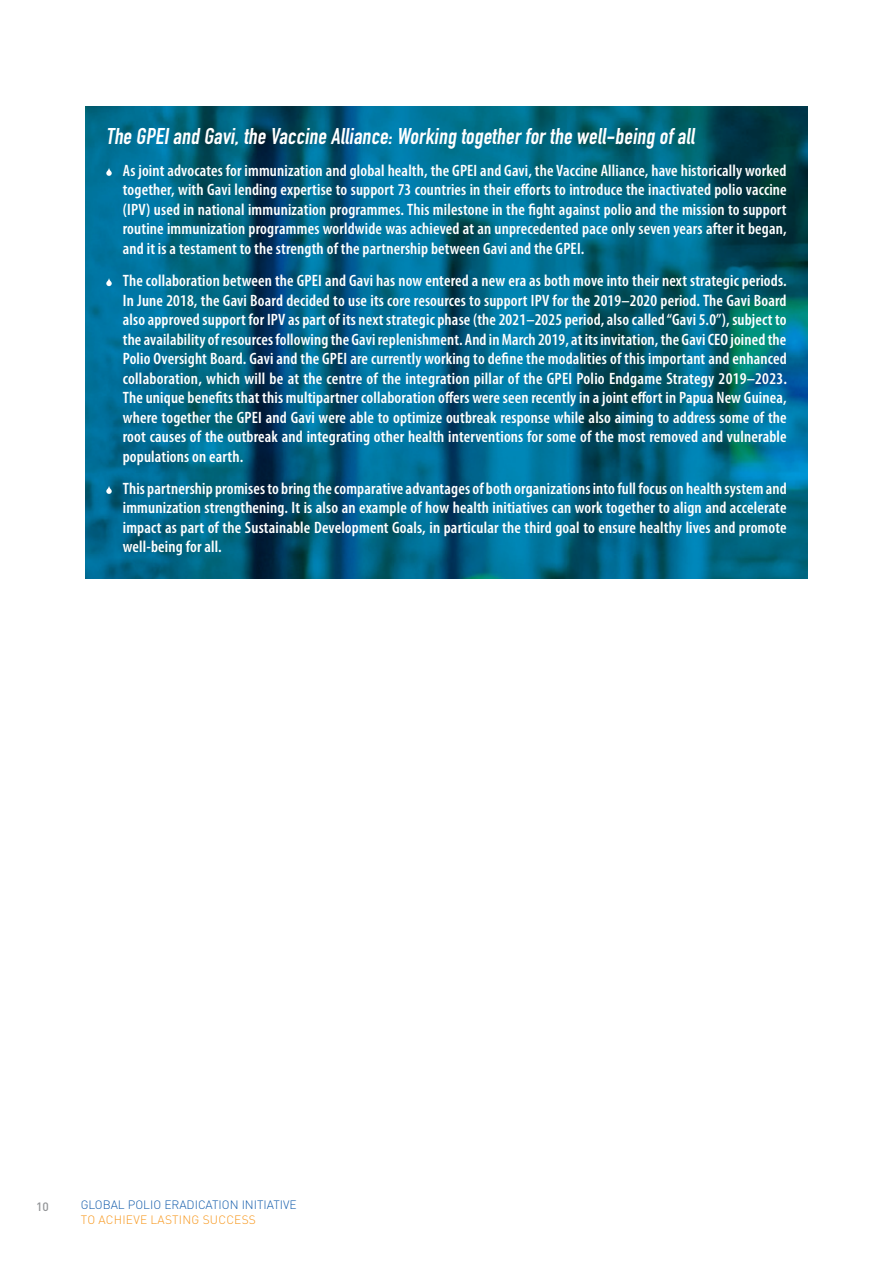
<style>
.page{position:relative;width:893px;height:1263px;background:#fff}
.page>*{position:absolute;margin:0;border:0;box-sizing:border-box;transform-origin:0 0}
.Box_text{font:700 22.5px "DIN Condensed";color:#fff}
.Box_text-2{font:600 condensed 16.5px/19.5px "Myriad Pro";letter-spacing:.01em;color:#fff;text-align:justify}
.t1{font:300 12px "DIN Pro";color:#135cab}
.t2{font:300 12px "DIN Pro";letter-spacing:.02em;color:#f7971d}
.t3{font:500 12px "DIN";color:#939598}
</style>
<div class="page">
<svg style="left:85px;top:106px;width:723px;height:472px;background:#006384"></svg>
<svg style="left:106px;top:168px;width:6px;height:8px"></svg>
<svg style="left:106px;top:278px;width:6px;height:8px"></svg>
<svg style="left:106px;top:486px;width:6px;height:8px"></svg>
<p class="Box_text" style="left:106px;top:121px;width:594px">The GPEIand Gavi,the Vaccine Alliance:Working togetherforthe well-being ofall</p>
<p class="Box_text-2" style="left:123px;top:161px;width:665px">As joint advocates for immunization and global health, the GPEI and Gavi, the Vaccine Alliance, have historically worked together, with Gavi lending expertise to support 73 countries in their efforts to introduce the inactivated polio vaccine (IPV) used in national immunization programmes. This milestone in the fight against polio and the mission to support routine immunization programmes worldwide was achieved at an unprecedented pace only seven years after it began, and it is a testament to the strength of the partnership between Gavi and the GPEI.</p>
<p class="Box_text-2" style="left:123px;top:271px;width:666px">The collaboration between the GPEI and Gavi has now entered a new era as both move into their next strategic periods.<br>In June 2018, the Gavi Board decided to use its core resources to support IPV for the 2019–2020 period. The Gavi Board also approved support for IPV as part of its next strategic phase (the 2021–2025 period, also called “Gavi 5.0”), subject to the availability of resources following the Gavi replenishment. And in March 2019, at its invitation, the Gavi CEO joined the Polio Oversight Board. Gavi and the GPEI are currently working to define the modalities of this important and enhanced collaboration, which will be at the centre of the integration pillar of the GPEI Polio Endgame Strategy 2019–2023.<br>The unique benefits that this multipartner collaboration offers were seen recently in a joint effort in Papua New Guinea, where together the GPEI and Gavi were able to optimize outbreak response while also aiming to address some of the root causes of the outbreak and integrating other health interventions for some of the most removed and vulnerable populations on earth.</p>
<p class="Box_text-2" style="left:123px;top:479px;width:666px">This partnership promises to bring the comparative advantages of both organizations into full focus on health system and immunization strengthening. It is also an example of how health initiatives can work together to align and accelerate impact as part of the Sustainable Development Goals, in particular the third goal to ensure healthy lives and promote well-being for all.</p>
<p class="t3" style="left:36px;top:1198px;width:14px">10</p>
<p class="t1" style="left:81px;top:1195px;width:217px">GLOBAL POLIO ERADICATION INITIATIVE</p>
<p class="t2" style="left:81px;top:1210px;width:177px">TO ACHIEVE LASTING SUCCESS</p>
</div>
